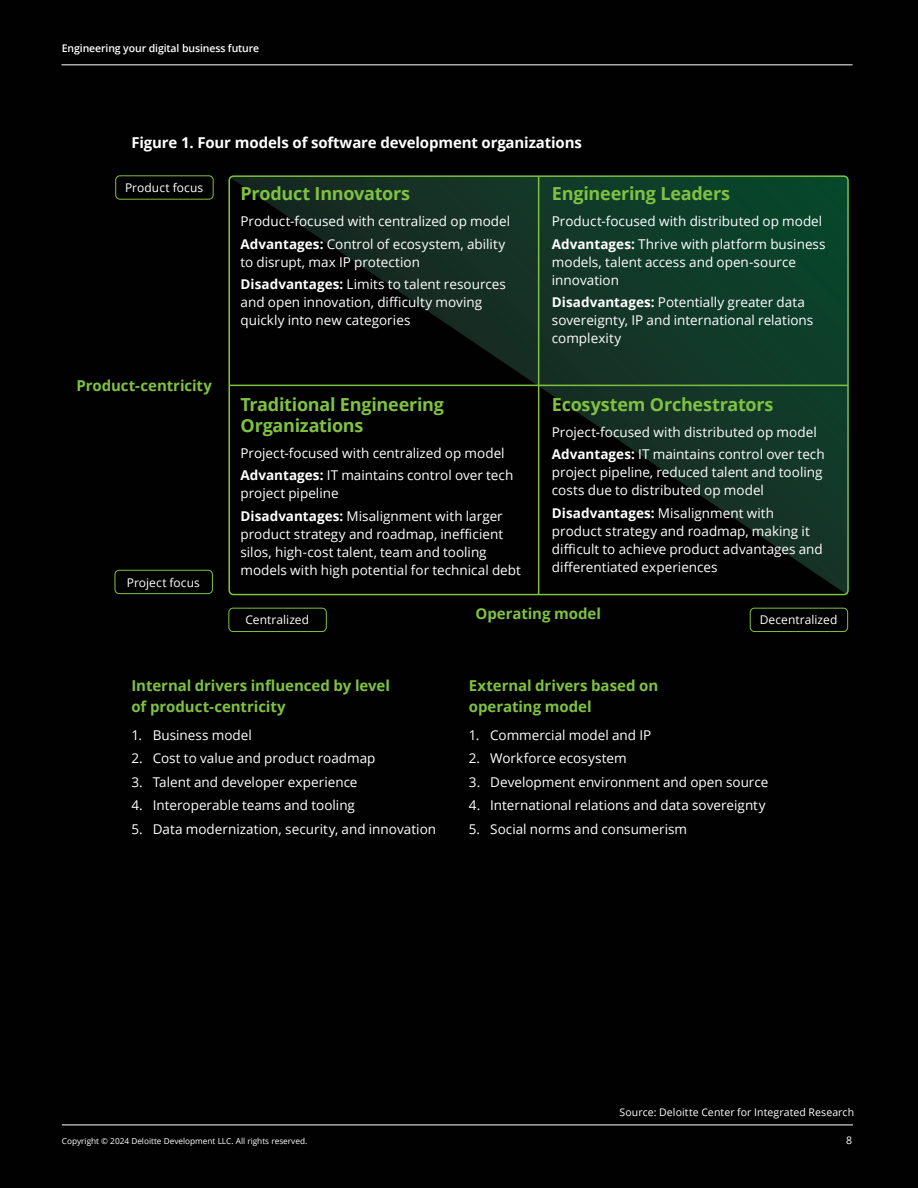
<style>
.page{position:relative;width:918px;height:1188px;background:#010101}
.page>*{position:absolute;margin:0;border:0;box-sizing:border-box;transform-origin:0 0}
.t1{font:700 18px/21px "Open Sans";letter-spacing:-.015em;color:#7fc241}
.t2{font:700 15px/21px "Open Sans";letter-spacing:-.005em;color:#7fc241}
.t3{font:700 15px "Open Sans";letter-spacing:-.01em;color:#fff}
.t4{font:13.5px/18px "Open Sans";color:#fff}
.t5{font:12px "Open Sans";letter-spacing:.005em;color:#fff}
.t6{font:10.5px "Open Sans";letter-spacing:.01em;color:#fff}
.t7{font:600 10.5px "Open Sans";letter-spacing:-.01em;color:#fff}
.t8{font:8.25px "Open Sans";color:#fff}
.s1{font-weight:700}
</style>
<div class="page">
<svg style="left:229px;top:178px;width:619px;height:417px;background:#091c14"></svg>
<div style="left:115px;top:175px;width:99px;height:25px;border:1px solid #7fc241;border-radius:4px"></div>
<div style="left:115px;top:570px;width:98px;height:24px;border:1px solid #7fc241;border-radius:4px"></div>
<div style="left:228px;top:608px;width:99px;height:24px;border:1px solid #7fc241;border-radius:4px"></div>
<div style="left:750px;top:608px;width:98px;height:24px;border:1px solid #7fc241;border-radius:4px"></div>
<div style="left:228px;top:175px;width:621px;height:420px;border:2px solid #7fc241;border-radius:4px"></div>
<hr style="left:229px;top:385px;width:619px;height:1px;background:#7fc241">
<hr style="left:538px;top:176px;width:1px;height:419px;background:#7fc241">
<hr style="left:62px;top:64px;width:790px;height:1px;background:#fff">
<hr style="left:62px;top:1125px;width:791px;height:1px;background:#fff">
<p class="t7" style="left:62px;top:41px;width:199px">Engineering your digital business future</p>
<p class="t3" style="left:131px;top:132px;width:452px">Figure 1. Four models of software development organizations</p>
<p class="t5" style="left:125px;top:180px;width:80px">Product focus</p>
<h1 class="t1" style="left:241px;top:182px;width:171px">Product Innovators</h1>
<p class="t4" style="left:241px;top:210px;width:271px;line-height:22.2px">Product-focused with centralized op model<br><span class="s1">Advantages:</span> Control of ecosystem, ability</p>
<p class="t4" style="left:241px;top:250px;width:267px;line-height:22.2px">to disrupt, max IP protection<br><span class="s1">Disadvantages:</span> Limits to talent resources</p>
<p class="t4" style="left:241px;top:293px;width:243px">and open innovation, difficulty moving quickly into new categories</p>
<h1 class="t1" style="left:552px;top:182px;width:180px">Engineering Leaders</h1>
<p class="t4" style="left:552px;top:210px;width:275px;line-height:22.2px">Product-focused with distributed op model<br><span class="s1">Advantages:</span> Thrive with platform business</p>
<p class="t4" style="left:552px;top:252px;width:246px">models, talent access and open-source innovation</p>
<p class="t4" style="left:552px;top:293px;width:263px"><span class="s1">Disadvantages:</span> Potentially greater data sovereignty, IP and international relations complexity</p>
<p class="t2" style="left:76px;top:375px;width:137px">Product-centricity</p>
<p class="t5" style="left:127px;top:574px;width:75px">Project focus</p>
<h1 class="t1" style="left:241px;top:393px;width:205px">Traditional Engineering<br>Organizations</h1>
<p class="t4" style="left:241px;top:442px;width:274px;line-height:22.2px">Project-focused with centralized op model<br><span class="s1">Advantages:</span> IT maintains control over tech</p>
<p class="t4" style="left:241px;top:482px;width:264px;line-height:22.2px">project pipeline<br><span class="s1">Disadvantages:</span> Misalignment with larger</p>
<p class="t4" style="left:241px;top:524px;width:282px">product strategy and roadmap, inefficient silos, high-cost talent, team and tooling models with high potential for technical debt</p>
<h1 class="t1" style="left:552px;top:393px;width:223px">Ecosystem Orchestrators</h1>
<p class="t4" style="left:552px;top:421px;width:274px;line-height:22.2px">Project-focused with distributed op model<br><span class="s1">Advantages:</span> IT maintains control over tech</p>
<p class="t4" style="left:552px;top:463px;width:272px">project pipeline, reduced talent and tooling costs due to distributed op model</p>
<p class="t4" style="left:552px;top:503px;width:273px"><span class="s1">Disadvantages:</span> Misalignment with product strategy and roadmap, making it difficult to achieve product advantages and differentiated experiences</p>
<p class="t2" style="left:476px;top:603px;width:127px">Operating model</p>
<p class="t5" style="left:245px;top:612px;width:65px">Centralized</p>
<p class="t5" style="left:760px;top:612px;width:79px">Decentralized</p>
<p class="t2" style="left:131px;top:675px;width:260px">Internal drivers influenced by level of product-centricity</p>
<p class="t4" style="left:131px;top:726px;width:122px">1. Business model</p>
<p class="t4" style="left:131px;top:749px;width:246px">2. Cost to value and product roadmap</p>
<p class="t4" style="left:131px;top:773px;width:228px">3. Talent and developer experience</p>
<p class="t4" style="left:131px;top:796px;width:225px">4. Interoperable teams and tooling</p>
<p class="t4" style="left:131px;top:820px;width:306px">5. Data modernization, security, and innovation</p>
<p class="t2" style="left:469px;top:675px;width:191px">External drivers based on operating model</p>
<p class="t4" style="left:469px;top:726px;width:184px">1. Commercial model and IP</p>
<p class="t4" style="left:469px;top:749px;width:159px">2. Workforce ecosystem</p>
<p class="t4" style="left:469px;top:773px;width:301px">3. Development environment and open source</p>
<p class="t4" style="left:469px;top:796px;width:298px">4. International relations and data sovereignty</p>
<p class="t4" style="left:469px;top:820px;width:220px">5. Social norms and consumerism</p>
<p class="t6" style="left:619px;top:1105px;width:236px">Source: Deloitte Center for Integrated Research</p>
<p class="t8" style="left:62px;top:1136px;width:247px">Copyright © 2024 Deloitte Development LLC. All rights reserved.</p>
<p class="t6" style="left:846px;top:1133px;width:8px">8</p>
</div>
